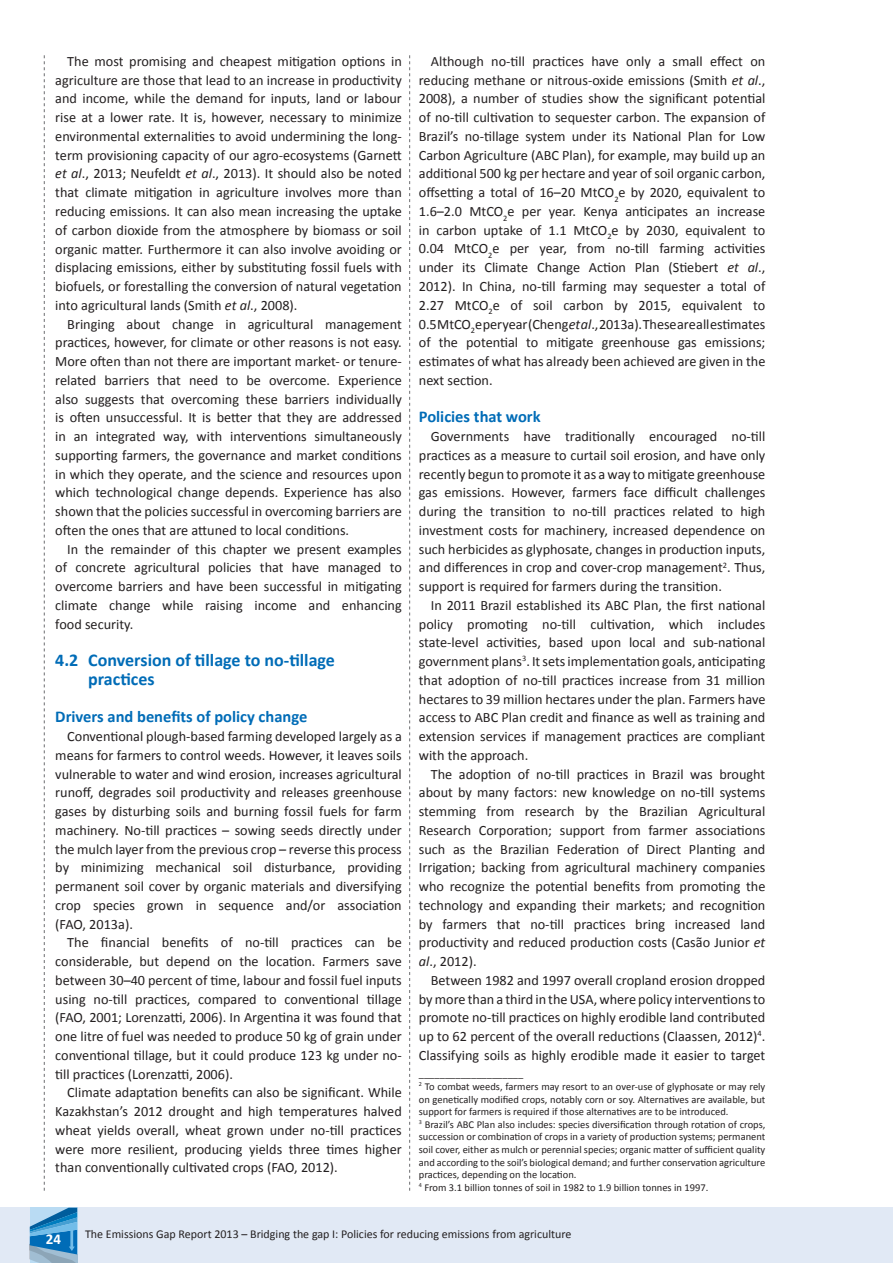
<style>
.page{position:relative;width:893px;height:1263px;background:#fff}
.page>*{position:absolute;margin:0;border:0;box-sizing:border-box;transform-origin:0 0}
.EMG_x_x{font:700 18px/18.8px "Calibri";color:#006cb7}
.Heading_3{font:700 16.5px "Calibri";color:#006cb7}
.t1{font:700 15px "Calibri";color:#fff}
.t2{font:14.25px/18.8px "Calibri";color:#231f20;text-align:justify}
.t3{font:12px "Calibri";color:#231f20}
.t4{font:10.5px/12.6px "Calibri";color:#231f20;text-align:justify}
.s1{font-style:italic}
</style>
<div class="page">
<div style="left:0;top:1208px;width:893px;height:55px;background:#e1e9f5"></div>
<svg style="left:30px;top:1208px;width:47px;height:55px;background:#5199c9"></svg>
<svg style="left:44px;top:55px;width:1px;height:1136px"></svg>
<svg style="left:409px;top:55px;width:1px;height:1136px"></svg>
<p class="t2" style="left:55px;top:52px;width:348px;text-indent:12px">The most promising and cheapest mitigation options in agriculture are those that lead to an increase in productivity and income, while the demand for inputs, land or labour rise at a lower rate. It is, however, necessary to minimize environmental externalities to avoid undermining the long&shy;term provisioning capacity of our agro-ecosystems (Garnett <span class="s1">et al</span>., 2013; Neufeldt <span class="s1">et al</span>., 2013). It should also be noted that climate mitigation in agriculture involves more than reducing emissions. It can also mean increasing the uptake of carbon dioxide from the atmosphere by biomass or soil organic matter. Furthermore it can also involve avoiding or displacing emissions, either by substituting fossil fuels with biofuels, or forestalling the conversion of natural vegetation into agricultural lands (Smith <span class="s1">et al</span>., 2008).</p>
<p class="t2" style="left:55px;top:314px;width:348px;text-indent:12px">Bringing about change in agricultural management practices, however, for climate or other reasons is not easy.<br>More often than not there are important market- or tenure&shy;related barriers that need to be overcome. Experience also suggests that overcoming these barriers individually is often unsuccessful. It is better that they are addressed in an integrated way, with interventions simultaneously supporting farmers, the governance and market conditions in which they operate, and the science and resources upon which technological change depends. Experience has also shown that the policies successful in overcoming barriers are often the ones that are attuned to local conditions.</p>
<p class="t2" style="left:55px;top:539px;width:348px;text-indent:12px">In the remainder of this chapter we present examples of concrete agricultural policies that have managed to overcome barriers and have been successful in mitigating climate change while raising income and enhancing</p>
<p class="t2" style="left:55px;top:614px;width:80px">food security.</p>
<p class="EMG_x_x" style="left:88px;top:651px;width:248px;text-indent:-33px">4.2 Conversion of tillage to no-tillage practices</p>
<p class="Heading_3" style="left:55px;top:706px;width:254px">Drivers and benefits of policy change</p>
<p class="t2" style="left:55px;top:727px;width:348px;text-indent:12px">Conventional plough-based farming developed largely as a means for farmers to control weeds. However, it leaves soils vulnerable to water and wind erosion, increases agricultural runoff, degrades soil productivity and releases greenhouse gases by disturbing soils and burning fossil fuels for farm machinery. No-till practices – sowing seeds directly under the mulch layer from the previous crop – reverse this process by minimizing mechanical soil disturbance, providing permanent soil cover by organic materials and diversifying crop species grown in sequence and/or association (FAO, 2013a).</p>
<p class="t2" style="left:55px;top:933px;width:348px;text-indent:12px">The financial benefits of no-till practices can be considerable, but depend on the location. Farmers save between 30–40 percent of time, labour and fossil fuel inputs using no-till practices, compared to conventional tillage (FAO, 2001; Lorenzatti, 2006). In Argentina it was found that one litre of fuel was needed to produce 50 kg of grain under conventional tillage, but it could produce 123 kg under no&shy;till practices (Lorenzatti, 2006).</p>
<p class="t2" style="left:55px;top:1083px;width:348px;text-indent:12px">Climate adaptation benefits can also be significant. While Kazakhstan’s 2012 drought and high temperatures halved wheat yields overall, wheat grown under no-till practices were more resilient, producing yields three times higher than conventionally cultivated crops (FAO, 2012).</p>
<p class="t2" style="left:419px;top:52px;width:348px;text-indent:12px">Although no-till practices have only a small effect on reducing methane or nitrous-oxide emissions (Smith <span class="s1">et al</span>., 2008), a number of studies show the significant potential of no-till cultivation to sequester carbon. The expansion of Brazil’s no-tillage system under its National Plan for Low Carbon Agriculture (ABC Plan), for example, may build up an additional 500 kg per hectare and year of soil organic carbon, offsetting a total of 16–20 MtCO<sub>2</sub>e by 2020, equivalent to 1.6–2.0 MtCO<sub>2</sub>e per year. Kenya anticipates an increase in carbon uptake of 1.1 MtCO<sub>2</sub>e by 2030, equivalent to</p>
<p class="t2" style="left:419px;top:239px;width:348px">0.04 MtCO<sub>2</sub>e per year, from no-till farming activities under its Climate Change Action Plan (Stiebert <span class="s1">et al</span>., 2012). In China, no-till farming may sequester a total of</p>
<p class="t2" style="left:419px;top:296px;width:348px">2.27 MtCO<sub>2</sub>e of soil carbon by 2015, equivalent to</p>
<p class="t2" style="left:419px;top:314px;width:348px">0.5 MtCO<sub>2</sub>e per year (Cheng <span class="s1">et al</span>., 2013a). These are all estimates of the potential to mitigate greenhouse gas emissions; estimates of what has already been achieved are given in the</p>
<p class="t2" style="left:419px;top:371px;width:75px">next section.</p>
<p class="Heading_3" style="left:419px;top:406px;width:123px">Policies that work</p>
<p class="t2" style="left:419px;top:427px;width:348px;text-indent:12px">Governments have traditionally encouraged no-till practices as a measure to curtail soil erosion, and have only recently begun to promote it as a way to mitigate greenhouse gas emissions. However, farmers face difficult challenges during the transition to no-till practices related to high investment costs for machinery, increased dependence on such herbicides as glyphosate, changes in production inputs, and differences in crop and cover-crop management<sup>2</sup>. Thus, support is required for farmers during the transition.</p>
<p class="t2" style="left:419px;top:596px;width:348px;text-indent:12px">In 2011 Brazil established its ABC Plan, the first national policy promoting no-till cultivation, which includes state-level activities, based upon local and sub-national government plans<sup>3</sup>. It sets implementation goals, anticipating that adoption of no-till practices increase from 31 million hectares to 39 million hectares under the plan. Farmers have access to ABC Plan credit and finance as well as training and extension services if management practices are compliant with the approach.</p>
<p class="t2" style="left:419px;top:764px;width:348px;text-indent:12px">The adoption of no-till practices in Brazil was brought about by many factors: new knowledge on no-till systems stemming from research by the Brazilian Agricultural Research Corporation; support from farmer associations such as the Brazilian Federation of Direct Planting and Irrigation; backing from agricultural machinery companies who recognize the potential benefits from promoting the technology and expanding their markets; and recognition by farmers that no-till practices bring increased land productivity and reduced production costs (Casão Junior <span class="s1">et al</span>., 2012).</p>
<p class="t2" style="left:419px;top:971px;width:348px;text-indent:12px">Between 1982 and 1997 overall cropland erosion dropped by more than a third in the USA, where policy interventions to promote no-till practices on highly erodible land contributed up to 62 percent of the overall reductions (Claassen, 2012)<sup>4</sup>.<br>Classifying soils as highly erodible made it easier to target</p>
<p class="t4" style="left:419px;top:1067px;width:106px">____________________</p>
<p class="t4" style="left:419px;top:1080px;width:348px"><sup>2</sup> To combat weeds, farmers may resort to an over-use of glyphosate or may rely on genetically modified crops, notably corn or soy. Alternatives are available, but support for farmers is required if those alternatives are to be introduced.</p>
<p class="t4" style="left:419px;top:1118px;width:348px"><sup>3</sup> Brazil’s ABC Plan also includes: species diversification through rotation of crops, succession or combination of crops in a variety of production systems; permanent soil cover, either as mulch or perennial species; organic matter of sufficient quality and according to the soil’s biological demand; and further conservation agriculture practices, depending on the location.</p>
<p class="t4" style="left:419px;top:1181px;width:291px"><sup>4</sup> From 3.1 billion tonnes of soil in 1982 to 1.9 billion tonnes in 1997.</p>
<p class="t1" style="left:46px;top:1229px;width:17px">24</p>
<p class="t3" style="left:85px;top:1226px;width:488px">The Emissions Gap Report 2013 – Bridging the gap I: Policies for reducing emissions from agriculture</p>
</div>
